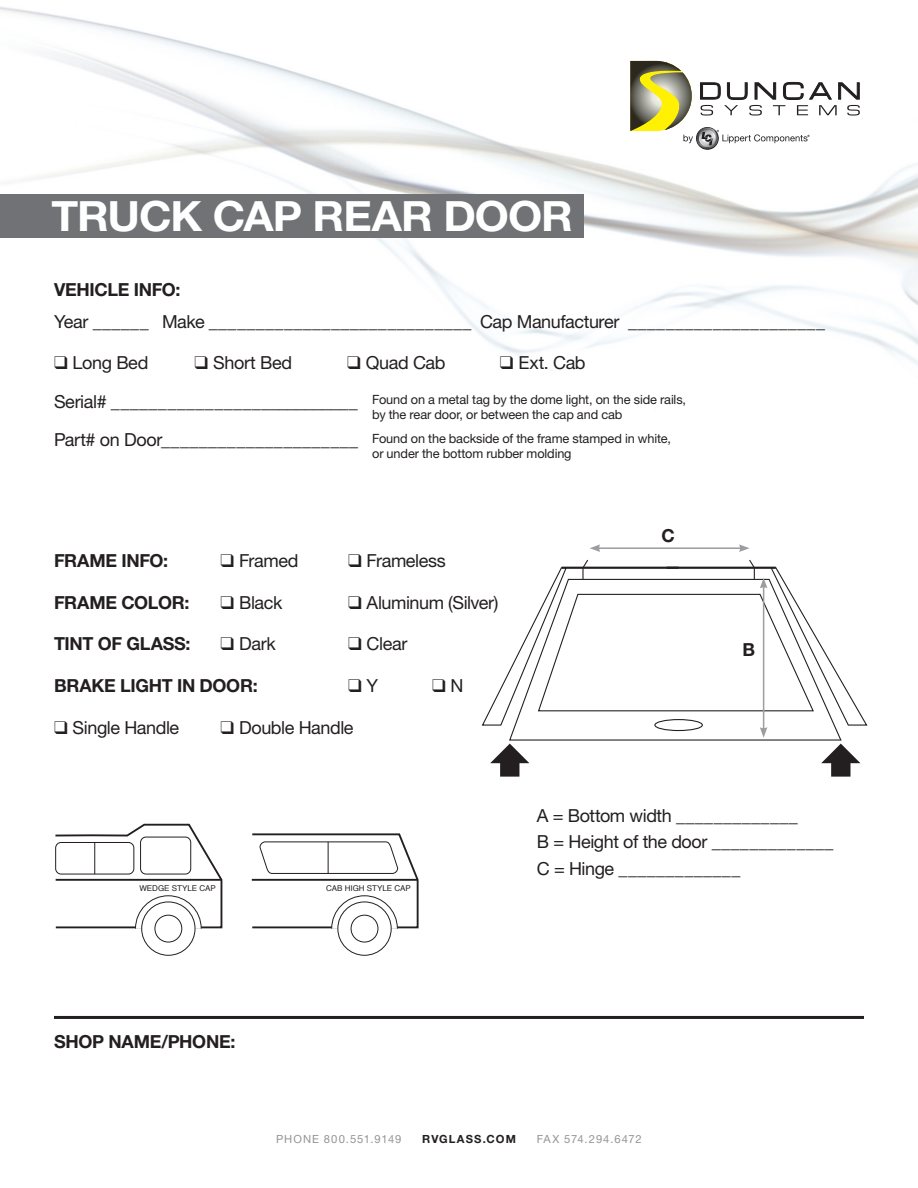
<style>
.page{position:relative;width:918px;height:1188px;background:#fff}
.page>*{position:absolute;margin:0;border:0;box-sizing:border-box;transform-origin:0 0}
.subhead{font:700 41.7px "Helvetica Neue LT Std";letter-spacing:-.025em;color:#fff;scale:1.05 1}
.Body_text{font:18px "Helvetica Neue LT Std";letter-spacing:-.025em;color:#231f20}
.Body_text-2{font:700 18px "Helvetica Neue LT Std";letter-spacing:-.015em;color:#231f20}
.Body_text-3{font:12.75px/15px "Helvetica Neue LT Std";letter-spacing:-.01em;color:#231f20}
.t1{font:11.25px "Helvetica Neue LT Std";letter-spacing:.085em;color:#939598}
.t2{font:700 11.25px "Helvetica Neue LT Std";letter-spacing:.095em;color:#231f20}
.t3{font:7.95px "Helvetica";color:#231f20}
</style>
<div class="page">
<img style="left:0;top:6px;width:918px;height:359px">
<div style="left:697px;top:128px;width:21px;height:21px;background:#363334;border-radius:11px"></div>
<div style="left:696px;top:127px;width:22px;height:22px;border:1px solid #231f20;border-radius:50%"></div>
<svg style="left:630px;top:61px;width:230px;height:86px"></svg>
<div style="left:0;top:194px;width:583px;height:44px;background:#717275"></div>
<hr style="left:54px;top:1016px;width:810px;height:3px;background:#231f20">
<svg style="left:55px;top:823px;width:168px;height:106px"></svg>
<div style="left:142px;top:902px;width:53px;height:53px;background:#fff;border-radius:50%"></div>
<div style="left:141px;top:901px;width:55px;height:55px;border:1px solid #231f20;border-radius:50%"></div>
<div style="left:154px;top:915px;width:28px;height:28px;border:1px solid #231f20;border-radius:50%"></div>
<hr style="left:94px;top:842px;width:1px;height:32px;background:#231f20">
<svg style="left:251px;top:833px;width:168px;height:96px"></svg>
<div style="left:338px;top:902px;width:53px;height:53px;background:#fff;border-radius:50%"></div>
<div style="left:337px;top:901px;width:55px;height:55px;border:1px solid #231f20;border-radius:50%"></div>
<div style="left:351px;top:915px;width:27px;height:28px;border:1px solid #231f20;border-radius:50%"></div>
<hr style="left:56px;top:879px;width:165px;height:2px;background:#231f20">
<hr style="left:252px;top:879px;width:166px;height:2px;background:#231f20">
<svg style="left:490px;top:744px;width:39px;height:33px"></svg>
<svg style="left:821px;top:744px;width:39px;height:33px"></svg>
<svg style="left:481px;top:559px;width:387px;height:179px"></svg>
<hr style="left:598px;top:547px;width:143px;height:2px;background:#9b9da0">
<svg style="left:739px;top:544px;width:10px;height:8px"></svg>
<svg style="left:590px;top:544px;width:10px;height:8px"></svg>
<p class="subhead" style="left:52px;top:191px;width:498px">TRUCK CAP REAR DOOR</p>
<p class="Body_text-2" style="left:54px;top:278px;width:128px">VEHICLE INFO:</p>
<p class="Body_text" style="left:54px;top:310px;width:773px">Year ______ Make ____________________________ Cap Manufacturer _____________________</p>
<p class="Body_text" style="left:54px;top:352px;width:96px">❑ Long Bed</p>
<p class="Body_text" style="left:195px;top:352px;width:99px">❑ Short Bed</p>
<p class="Body_text" style="left:347px;top:352px;width:100px">❑ Quad Cab</p>
<p class="Body_text" style="left:500px;top:352px;width:87px">❑ Ext. Cab</p>
<p class="Body_text" style="left:54px;top:391px;width:305px">Serial# ___________________________</p>
<p class="Body_text" style="left:54px;top:429px;width:306px">Part# on Door_____________________</p>
<p class="Body_text-3" style="left:372px;top:392px;width:316px">Found on a metal tag by the dome light, on the side rails, by the rear door, or between the cap and cab</p>
<p class="Body_text-3" style="left:372px;top:430px;width:300px">Found on the backside of the frame stamped in white, or under the bottom rubber molding</p>
<p class="Body_text-2" style="left:54px;top:549px;width:116px">FRAME INFO:</p>
<p class="Body_text" style="left:220px;top:550px;width:80px">❑ Framed</p>
<p class="Body_text" style="left:348px;top:550px;width:99px">❑ Frameless</p>
<p class="Body_text-2" style="left:54px;top:591px;width:137px">FRAME COLOR:</p>
<p class="Body_text" style="left:220px;top:591px;width:63px">❑ Black</p>
<p class="Body_text" style="left:348px;top:591px;width:152px">❑ Aluminum (Silver)</p>
<p class="Body_text-2" style="left:54px;top:633px;width:138px">TINT OF GLASS:</p>
<p class="Body_text" style="left:220px;top:633px;width:57px">❑ Dark</p>
<p class="Body_text" style="left:348px;top:633px;width:61px">❑ Clear</p>
<p class="Body_text-2" style="left:54px;top:675px;width:205px">BRAKE LIGHT IN DOOR:</p>
<p class="Body_text" style="left:348px;top:675px;width:32px">❑ Y</p>
<p class="Body_text" style="left:432px;top:675px;width:33px">❑ N</p>
<p class="Body_text" style="left:54px;top:717px;width:127px">❑ Single Handle</p>
<p class="Body_text" style="left:220px;top:717px;width:135px">❑ Double Handle</p>
<p class="t3" style="left:139px;top:882px;width:78px">WEDGE STYLE CAP</p>
<p class="t3" style="left:326px;top:882px;width:86px">CAB HIGH STYLE CAP</p>
<p class="Body_text-2" style="left:662px;top:525px;width:15px">C</p>
<p class="Body_text-2" style="left:742px;top:638px;width:14px">B</p>
<p class="Body_text" style="left:537px;top:805px;width:263px">A = Bottom width _____________</p>
<p class="Body_text" style="left:537px;top:831px;width:298px">B = Height of the door _____________</p>
<p class="Body_text" style="left:537px;top:857px;width:205px">C = Hinge _____________</p>
<p class="Body_text-2" style="left:54px;top:1030px;width:183px">SHOP NAME/PHONE:</p>
<p class="t1" style="left:276px;top:1132px;width:127px">PHONE 800.551.9149</p>
<p class="t2" style="left:422px;top:1132px;width:95px">RVGLASS.COM</p>
<p class="t1" style="left:537px;top:1132px;width:107px">FAX 574.294.6472</p>
</div>
